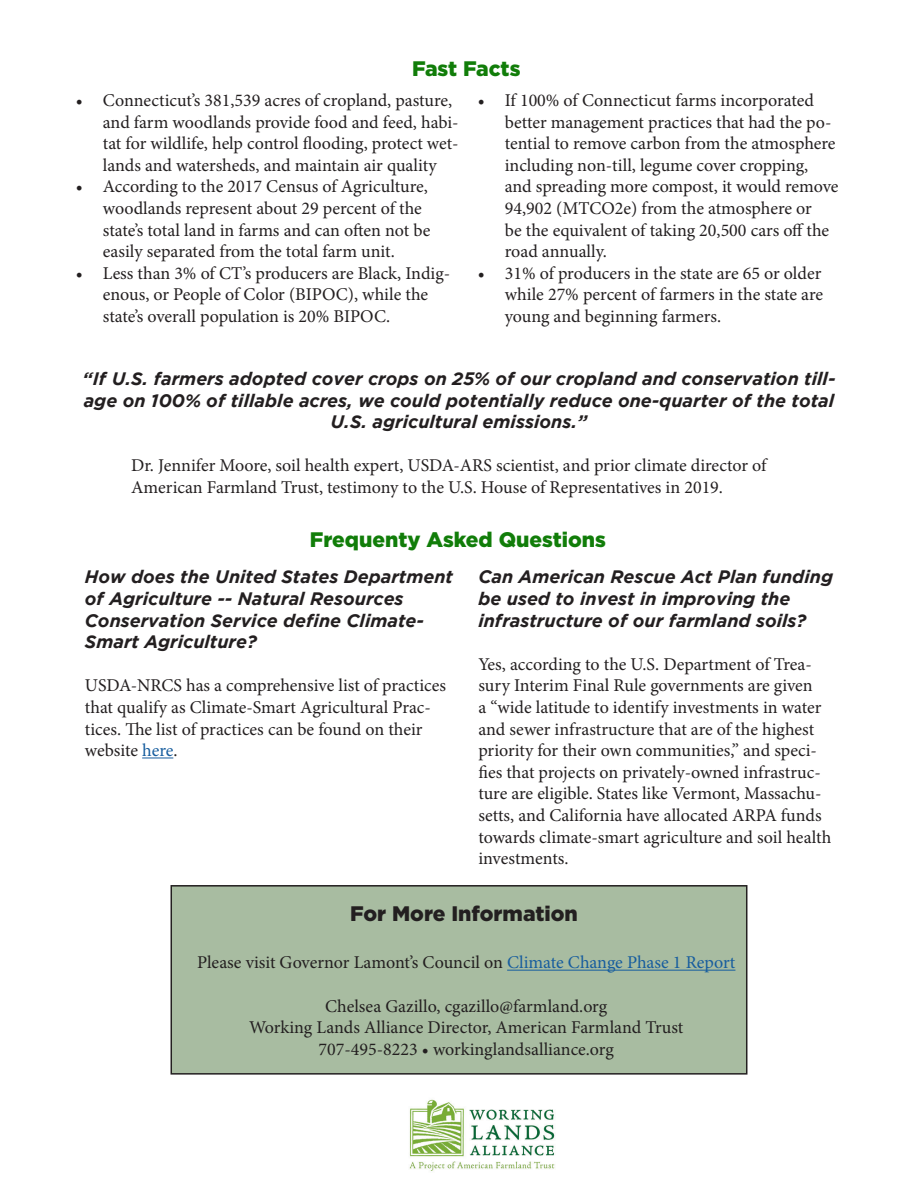
<style>
.page{position:relative;width:918px;height:1188px;background:#fff}
.page>*{position:absolute;margin:0;border:0;box-sizing:border-box;transform-origin:0 0}
.t1{font:900 21px "Gotham";color:#117d09}
.t2{font:900 21px "Gotham";color:#231f20}
.t3{font:18px/21.6px "Minion Pro";color:#231f20}
.t4{font:italic 700 18px/21.6px "Gotham";color:#231f20}
.s1{color:#175d9e}
</style>
<div class="page">
<div style="left:171px;top:886px;width:576px;height:188px;background:#a8bca1"></div>
<div style="left:171px;top:885px;width:576px;height:190px;border:2px solid #231f20"></div>
<hr style="left:142px;top:758px;width:31px;height:1px;background:#175d9e">
<hr style="left:507px;top:970px;width:228px;height:1px;background:#175d9e">
<img style="left:409px;top:1099px;width:146px;height:72px">
<p class="t1" style="left:412px;top:56px;width:110px">Fast Facts</p>
<p class="t3" style="left:103px;top:90px;width:357px;text-indent:-27px">• Connecticut’s 381,539 acres of cropland, pasture, and farm woodlands provide food and feed, habi&shy;tat for wildlife, help control flooding, protect wet&shy;lands and watersheds, and maintain air quality</p>
<p class="t3" style="left:103px;top:176px;width:329px;text-indent:-27px">• According to the 2017 Census of Agriculture, woodlands represent about 29 percent of the state’s total land in farms and can often not be easily separated from the total farm unit.</p>
<p class="t3" style="left:103px;top:262px;width:349px;text-indent:-27px">• Less than 3% of CT’s producers are Black, Indig&shy;enous, or People of Color (BIPOC), while the state’s overall population is 20% BIPOC.</p>
<p class="t3" style="left:505px;top:90px;width:335px;text-indent:-27px">• If 100% of Connecticut farms incorporated better management practices that had the po&shy;tential to remove carbon from the atmosphere including non-till, legume cover cropping, and spreading more compost, it would remove 94,902 (MTCO2e) from the atmosphere or<br>be the equivalent of taking 20,500 cars off the road annually.</p>
<p class="t3" style="left:505px;top:262px;width:320px;text-align:justify;text-indent:-27px">• 31% of producers in the state are 65 or older while 27% percent of farmers in the state are young and beginning farmers.</p>
<p class="t4" style="left:83px;top:368px;width:754px;text-align:center">“If U.S. farmers adopted cover crops on 25% of our cropland and conservation till&shy;age on 100% of tillable acres, we could potentially reduce one-quarter of the total<br>U.S. agricultural emissions.”</p>
<p class="t3" style="left:131px;top:455px;width:637px">Dr. Jennifer Moore, soil health expert, USDA-ARS scientist, and prior climate director of</p>
<p class="t3" style="left:131px;top:477px;width:593px">American Farmland Trust, testimony to the U.S. House of Representatives in 2019.</p>
<p class="t1" style="left:310px;top:527px;width:298px">Frequenty Asked Questions</p>
<p class="t4" style="left:85px;top:566px;width:370px">How does the United States Department of Agriculture -- Natural Resources Conservation Service define Climate-Smart Agriculture?</p>
<p class="t3" style="left:85px;top:675px;width:363px">USDA-NRCS has a comprehensive list of practices that qualify as Climate-Smart Agricultural Prac&shy;tices. The list of practices can be found on their website <span class="s1">here</span>.</p>
<p class="t4" style="left:478px;top:566px;width:356px">Can American Rescue Act Plan funding be used to invest in improving the infrastructure of our farmland soils?</p>
<p class="t3" style="left:478px;top:653px;width:354px">Yes, according to the U.S. Department of Trea&shy;sury Interim Final Rule governments are given<br>a “wide latitude to identify investments in water and sewer infrastructure that are of the highest priority for their own communities,” and speci&shy;fies that projects on privately-owned infrastruc&shy;ture are eligible. States like Vermont, Massachu&shy;setts, and California have allocated ARPA funds towards climate-smart agriculture and soil health investments.</p>
<p class="t2" style="left:350px;top:902px;width:229px">For More Information</p>
<p class="t3" style="left:197px;top:952px;width:540px">Please visit Governor Lamont’s Council on <span class="s1">Climate Change Phase 1 Report</span></p>
<p class="t3" style="left:325px;top:995px;width:284px">Chelsea Gazillo, cgazillo@farmland.org</p>
<p class="t3" style="left:249px;top:1017px;width:436px">Working Lands Alliance Director, American Farmland Trust</p>
<p class="t3" style="left:319px;top:1038px;width:297px">707-495-8223 • workinglandsalliance.org</p>
</div>
